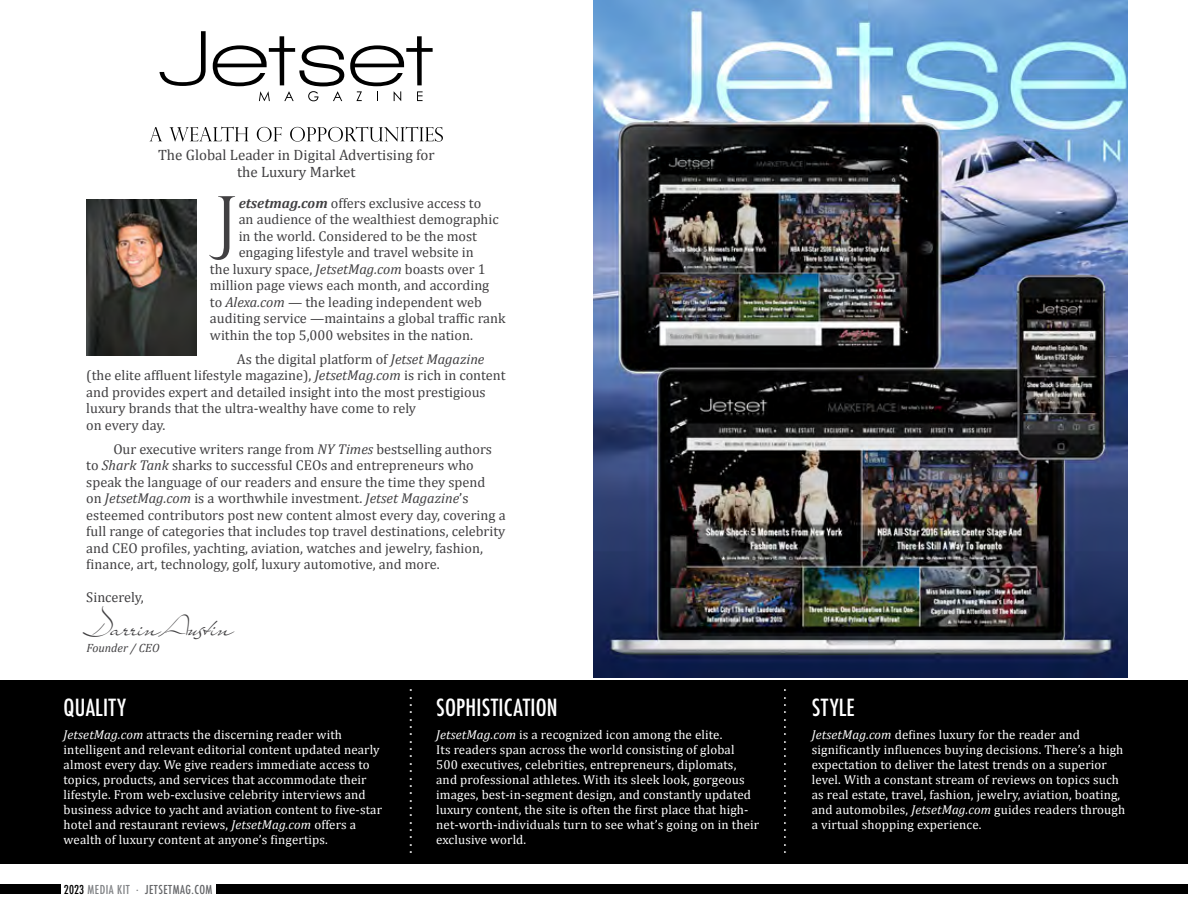
<style>
.page{position:relative;width:1188px;height:918px;background:#fff}
.page>*{position:absolute;margin:0;border:0;box-sizing:border-box;transform-origin:0 0}
.t1{font:300 74.4px "Perpetua Titling";color:#414042}
.t2{font:30px "Mr Lackboughs";color:#414042}
.t3{font:500 condensed 22.95px "Futura";letter-spacing:.01em;color:#fff}
.t4{font:18px "Minion Pro";color:#fff}
.t5{font:15px/16.5px "Cambria";color:#414042;text-align:center}
.t6{font:14.25px/16.5px "Cambria";color:#414042}
.t7{font:12.9px/15px "Cambria";letter-spacing:.01em;color:#fff}
.t8{font:500 condensed 12px "Futura";letter-spacing:.04em;color:#656669}
.t9{font:italic 12px "Cambria";color:#414042}
.s1{font-weight:700;font-style:italic}
.s2{font-style:italic}
.s3{color:#000}
.s4{color:#808285}
</style>
<div class="page">
<div style="left:217px;top:885px;width:971px;height:9px;background:#000"></div>
<div style="left:0;top:885px;width:61px;height:9px;background:#000"></div>
<img style="left:593px;top:0;width:534px;height:677px">
<div style="left:0;top:680px;width:1188px;height:184px;background:#000"></div>
<svg style="left:159px;top:31px;width:47px;height:55px"></svg>
<svg style="left:213px;top:36px;width:131px;height:65px"></svg>
<svg style="left:350px;top:36px;width:83px;height:65px"></svg>
<svg style="left:149px;top:127px;width:294px;height:15px"></svg>
<img style="left:86px;top:200px;width:110px;height:155px">
<p class="t5" style="left:158px;top:147px;width:278px">The Global Leader in Digital Advertising for the Luxury Market</p>
<h1 class="t1" style="left:212px;top:178px;width:28px">J</h1>
<p class="t6" style="left:239px;top:194px;width:244px"><span class="s1">etsetmag.com</span> offers exclusive access to</p>
<p class="t6" style="left:239px;top:211px;width:262px">an audience of the wealthiest demographic</p>
<p class="t6" style="left:239px;top:227px;width:240px">in the world. Considered to be the most</p>
<p class="t6" style="left:239px;top:244px;width:237px">engaging lifestyle and travel website in</p>
<p class="t6" style="left:210px;top:260px;width:277px">the luxury space, <span class="s2">JetsetMag.com</span> boasts over 1</p>
<p class="t6" style="left:210px;top:277px;width:281px">million page views each month, and according</p>
<p class="t6" style="left:210px;top:293px;width:273px">to <span class="s2">Alexa.com</span> — the leading independent web</p>
<p class="t6" style="left:210px;top:310px;width:297px">auditing service —maintains a global traffic rank</p>
<p class="t6" style="left:210px;top:326px;width:264px">within the top 5,000 websites in the nation.</p>
<p class="t6" style="left:86px;top:350px;width:421px;text-indent:151px">As the digital platform of <span class="s2">Jetset Magazine </span>(the elite affluent lifestyle magazine), <span class="s2">JetsetMag.com</span> is rich in content and provides expert and detailed insight into the most prestigious luxury brands that the ultra-wealthy have come to rely<br>on every day.</p>
<p class="t6" style="left:86px;top:440px;width:421px;text-indent:27px">Our executive writers range from <span class="s2">NY Times</span> bestselling authors to <span class="s2">Shark Tank</span> sharks to successful CEOs and entrepreneurs who speak the language of our readers and ensure the time they spend<br>on <span class="s2">JetsetMag.com</span> is a worthwhile investment. <span class="s2">Jetset Magazine</span>’s esteemed contributors post new content almost every day, covering a full range of categories that includes top travel destinations, celebrity and CEO profiles, yachting, aviation, watches and jewelry, fashion, finance, art, technology, golf, luxury automotive, and more.</p>
<p class="t6" style="left:86px;top:589px;width:59px">Sincerely,</p>
<h2 class="t2" style="left:86px;top:606px;width:147px">Darrin Austin</h2>
<p class="t9" style="left:86px;top:639px;width:75px">Founder / CEO</p>
<h3 class="t3" style="left:64px;top:693px;width:64px">QUALITY</h3>
<p class="t7" style="left:64px;top:728px;width:320px"><span class="s2">JetsetMag.com</span> attracts the discerning reader with intelligent and relevant editorial content updated nearly almost every day. We give readers immediate access to topics, products, and services that accommodate their lifestyle. From web-exclusive celebrity interviews and business advice to yacht and aviation content to five-star hotel and restaurant reviews, <span class="s2">JetsetMag.com</span> offers a wealth of luxury content at anyone’s fingertips.</p>
<p class="t8" style="left:64px;top:882px;width:150px"><span class="s3">2023</span> <span class="s4">MEDIA KIT </span><sup>.</sup> JETSETMAG.COM</p>
<h3 class="t4" style="left:428px;top:688px;width:167px;rotate:90deg">.......................</h3>
<h3 class="t4" style="left:802px;top:688px;width:167px;rotate:90deg">.......................</h3>
<h3 class="t3" style="left:436px;top:693px;width:123px">SOPHISTICATION</h3>
<p class="t7" style="left:436px;top:728px;width:324px"><span class="s2">JetsetMag.com</span> is a recognized icon among the elite.<br>Its readers span across the world consisting of global 500 executives, celebrities, entrepreneurs, diplomats, and professional athletes. With its sleek look, gorgeous images, best-in-segment design, and constantly updated luxury content, the site is often the first place that high&shy;net-worth-individuals turn to see what’s going on in their exclusive world.</p>
<h3 class="t3" style="left:812px;top:693px;width:45px">STYLE</h3>
<p class="t7" style="left:812px;top:728px;width:315px"><span class="s2">JetsetMag.com</span> defines luxury for the reader and significantly influences buying decisions. There’s a high expectation to deliver the latest trends on a superior level. With a constant stream of reviews on topics such as real estate, travel, fashion, jewelry, aviation, boating, and automobiles, <span class="s2">JetsetMag.com</span> guides readers through a virtual shopping experience.</p>
</div>
